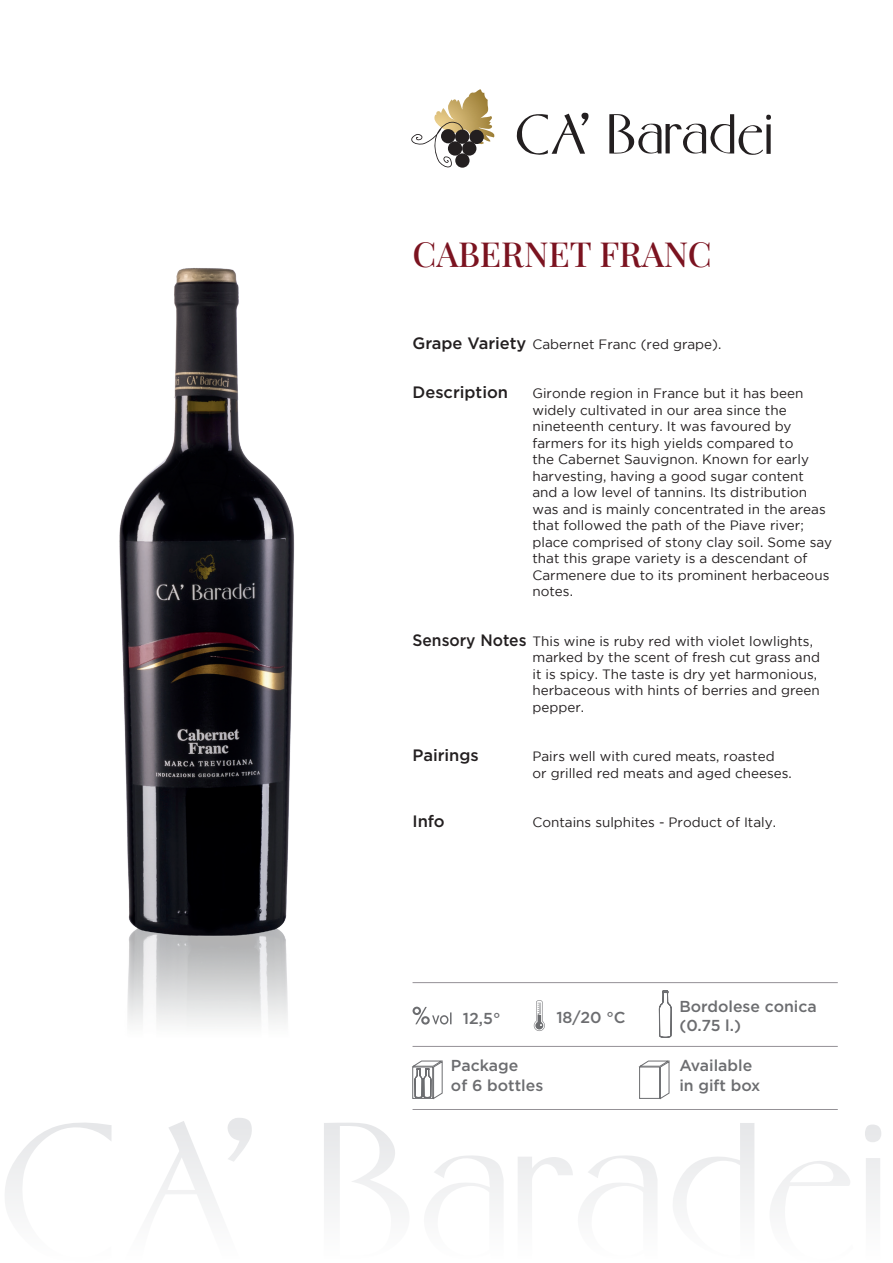
<style>
.page{position:relative;width:893px;height:1263px;background:#fff}
.page>*{position:absolute;margin:0;border:0;box-sizing:border-box;transform-origin:0 0}
.t1{font:34.5px "Playfair Display";color:#7b1320}
.t2{font:500 16.5px "Gotham Pro";color:#231f20}
.t3{font:500 15.9px/19.8px "Gotham Pro";color:#6c6d70}
.t4{font:13.5px/16.5px "Gotham";color:#231f20}
.s1{font-family:"Gotham Pro";font-weight:500;font-size:16.5px}
</style>
<div class="page">
<svg style="left:5px;top:1122px;width:107px;height:85px"></svg>
<svg style="left:152px;top:1118px;width:100px;height:89px"></svg>
<svg style="left:324px;top:1123px;width:83px;height:84px"></svg>
<svg style="left:518px;top:1155px;width:139px;height:52px"></svg>
<svg style="left:673px;top:1123px;width:81px;height:84px"></svg>
<svg style="left:771px;top:1161px;width:79px;height:46px"></svg>
<svg style="left:865px;top:1124px;width:16px;height:83px"></svg>
<svg style="left:428px;top:1155px;width:75px;height:52px"></svg>
<svg style="left:411px;top:89px;width:84px;height:79px"></svg>
<svg style="left:517px;top:113px;width:72px;height:42px"></svg>
<svg style="left:609px;top:114px;width:162px;height:41px"></svg>
<hr style="left:413px;top:982px;width:425px;height:1px;background:#949196">
<hr style="left:413px;top:1046px;width:425px;height:1px;background:#949196">
<hr style="left:413px;top:1109px;width:425px;height:1px;background:#949196">
<svg style="left:534px;top:1000px;width:11px;height:31px"></svg>
<svg style="left:413px;top:1007px;width:39px;height:17px"></svg>
<img style="left:119px;top:268px;width:176px;height:757px">
<svg style="left:659px;top:990px;width:13px;height:48px"></svg>
<svg style="left:412px;top:1060px;width:31px;height:39px"></svg>
<svg style="left:638px;top:1060px;width:32px;height:39px"></svg>
<h1 class="t1" style="left:413px;top:227px;width:301px">CABERNET FRANC</h1>
<p class="t4" style="left:412px;top:335px;width:310px"><span class="s1">Grape Variety</span> Cabernet Franc (red grape).</p>
<p class="t2" style="left:412px;top:383px;width:97px">Description</p>
<p class="t4" style="left:532px;top:385px;width:301px">Gironde region in France but it has been widely cultivated in our area since the nineteenth century. It was favoured by farmers for its high yields compared to<br>the Cabernet Sauvignon. Known for early harvesting, having a good sugar content and a low level of tannins. Its distribution was and is mainly concentrated in the areas that followed the path of the Piave river; place comprised of stony clay soil. Some say that this grape variety is a descendant of Carmenere due to its prominent herbaceous notes.</p>
<p class="t4" style="left:532px;top:632px;width:289px;text-indent:-120px"><span class="s1">Sensory Notes</span> This wine is ruby red with violet lowlights, marked by the scent of fresh cut grass and it is spicy. The taste is dry yet harmonious, herbaceous with hints of berries and green pepper.</p>
<p class="t2" style="left:412px;top:746px;width:68px">Pairings</p>
<p class="t4" style="left:532px;top:748px;width:261px">Pairs well with cured meats, roasted or grilled red meats and aged cheeses.</p>
<p class="t2" style="left:412px;top:812px;width:34px">Info</p>
<p class="t4" style="left:532px;top:814px;width:245px">Contains sulphites - Product of Italy.</p>
<p class="t3" style="left:463px;top:1008px;width:39px">12,5°</p>
<p class="t3" style="left:556px;top:1007px;width:71px">18/20 °C</p>
<p class="t3" style="left:679px;top:996px;width:139px">Bordolese conica (0.75 l.)</p>
<p class="t3" style="left:451px;top:1055px;width:94px">Package<br>of 6 bottles</p>
<p class="t3" style="left:679px;top:1055px;width:83px">Available in gift box</p>
</div>
